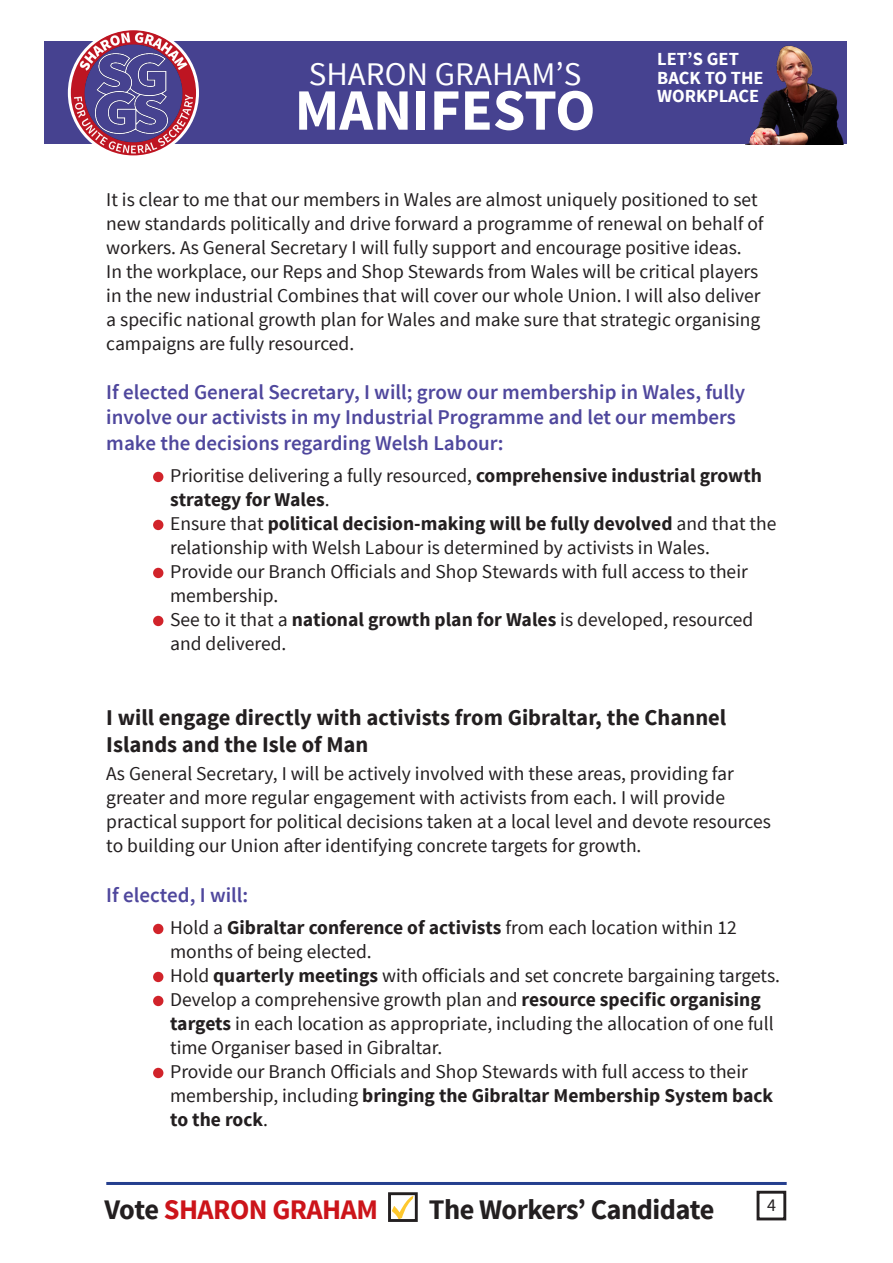
<style>
.page{position:relative;width:893px;height:1263px;background:#fff}
.page>*{position:absolute;margin:0;border:0;box-sizing:border-box;transform-origin:0 0}
.t1{font:700 58.8px "Source Sans Pro";color:#fff}
.t2{font:33px "Source Sans Pro";color:#fff}
.t3{font:700 28.35px "Source Sans Pro";letter-spacing:-.02em;color:#231f20}
.t4{font:700 28.35px "Source Sans Pro";letter-spacing:-.02em;color:#cc141a}
.sub_head_1{font:700 22.5px/27px "Source Sans Pro";color:#231f20}
.subhead_purple{font:600 21px/25.2px "Source Sans Pro";color:#4f479d}
.indent_1{font:19.5px/24px "Source Sans Pro";color:#231f20}
.indent_1-2{font:700 19.5px/24px "Source Sans Pro";color:#231f20}
.t5{font:700 18.45px/18.5px "Source Sans Pro";color:#fff}
.t6{font:18px "Source Sans Pro";color:#231f20}
.s1{font-weight:400}
.s2{font-weight:700}
.s3{color:#231f20}
</style>
<div class="page">
<div style="left:44px;top:41px;width:803px;height:103px;background:#464290"></div>
<img style="left:67px;top:31px;width:132px;height:123px">
<img style="left:747px;top:45px;width:97px;height:99px">
<div style="left:68px;top:27px;width:131px;height:131px;border:3px solid #fff;border-radius:50%"></div>
<div style="left:388px;top:1192px;width:30px;height:30px;border:3px solid #231f20"></div>
<svg style="left:392px;top:1196px;width:21px;height:23px"></svg>
<div style="left:757px;top:1191px;width:29px;height:29px;border:3px solid #231f20"></div>
<hr style="left:106px;top:1182px;width:681px;height:3px;background:#253f8e">
<div style="left:153px;top:472px;width:10px;height:10px;background:#d1232a;border-radius:50%"></div>
<div style="left:153px;top:520px;width:10px;height:10px;background:#d1232a;border-radius:50%"></div>
<div style="left:153px;top:568px;width:10px;height:10px;background:#d1232a;border-radius:50%"></div>
<div style="left:153px;top:616px;width:10px;height:10px;background:#d1232a;border-radius:50%"></div>
<div style="left:153px;top:924px;width:10px;height:10px;background:#d1232a;border-radius:50%"></div>
<div style="left:153px;top:972px;width:10px;height:10px;background:#d1232a;border-radius:50%"></div>
<div style="left:153px;top:996px;width:10px;height:10px;background:#d1232a;border-radius:50%"></div>
<div style="left:153px;top:1068px;width:10px;height:10px;background:#d1232a;border-radius:50%"></div>
<h2 class="t2" style="left:309px;top:53px;width:274px">SHARON GRAHAM’S</h2>
<h1 class="t1" style="left:295px;top:72px;width:302px">MANIFESTO</h1>
<p class="t5" style="left:657px;top:50px;width:108px">LET’S GET<br>BACK TO THE<br>WORKPLACE</p>
<p class="indent_1" style="left:106px;top:188px;width:659px">It is clear to me that our members in Wales are almost uniquely positioned to set new standards politically and drive forward a programme of renewal on behalf of workers. As General Secretary I will fully support and encourage positive ideas.</p>
<p class="indent_1" style="left:106px;top:260px;width:656px">In the workplace, our Reps and Shop Stewards from Wales will be critical players in the new industrial Combines that will cover our whole Union. I will also deliver a specific national growth plan for Wales and make sure that strategic organising campaigns are fully resourced.</p>
<p class="subhead_purple" style="left:106px;top:380px;width:640px">If elected General Secretary, I will; grow our membership in Wales, fully involve our activists in my Industrial Programme and let our members make the decisions regarding Welsh Labour:</p>
<p class="indent_1-2" style="left:170px;top:464px;width:593px"><span class="s1">Prioritise delivering a fully resourced,</span> comprehensive industrial growth strategy for Wales<span class="s1">.</span></p>
<p class="indent_1" style="left:170px;top:512px;width:608px">Ensure that <span class="s2">political decision-making will be fully devolved</span> and that the relationship with Welsh Labour is determined by activists in Wales.</p>
<p class="indent_1" style="left:170px;top:560px;width:579px">Provide our Branch Officials and Shop Stewards with full access to their membership.</p>
<p class="indent_1" style="left:170px;top:608px;width:585px">See to it that a <span class="s2">national growth plan for Wales</span> is developed, resourced and delivered.</p>
<p class="sub_head_1" style="left:106px;top:705px;width:621px">I will engage directly with activists from Gibraltar, the Channel<br>Islands and the Isle of Man</p>
<p class="indent_1" style="left:106px;top:762px;width:666px">As General Secretary, I will be actively involved with these areas, providing far greater and more regular engagement with activists from each. I will provide practical support for political decisions taken at a local level and devote resources to building our Union after identifying concrete targets for growth.</p>
<p class="subhead_purple" style="left:106px;top:883px;width:144px">If elected, I will:</p>
<p class="indent_1" style="left:170px;top:916px;width:568px">Hold a <span class="s2">Gibraltar conference of activists</span> from each location within 12 months of being elected.</p>
<p class="indent_1" style="left:170px;top:964px;width:611px">Hold <span class="s2">quarterly meetings</span> with officials and set concrete bargaining targets.</p>
<p class="indent_1" style="left:170px;top:988px;width:605px">Develop a comprehensive growth plan and <span class="s2">resource specific organising targets</span> in each location as appropriate, including the allocation of one full time Organiser based in Gibraltar.</p>
<p class="indent_1" style="left:170px;top:1060px;width:605px">Provide our Branch Officials and Shop Stewards with full access to their membership, including <span class="s2">bringing the Gibraltar Membership System back to the rock</span>.</p>
<h3 class="t4" style="left:105px;top:1191px;width:275px"><span class="s3">Vote</span> SHARON GRAHAM</h3>
<h3 class="t3" style="left:429px;top:1191px;width:287px">The Workers’ Candidate</h3>
<p class="t6" style="left:767px;top:1193px;width:10px">4</p>
</div>
